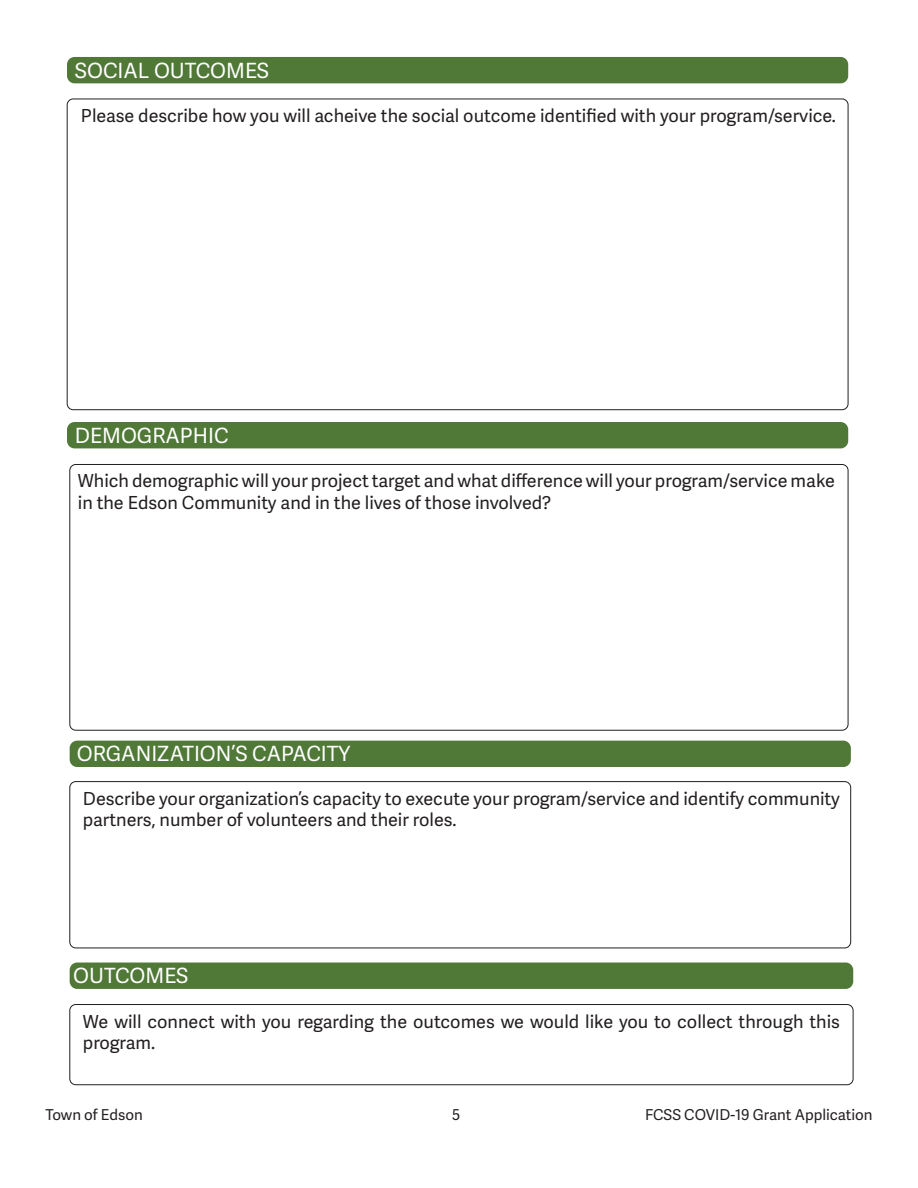
<style>
.page{position:relative;width:918px;height:1188px;background:#fff}
.page>*{position:absolute;margin:0;border:0;box-sizing:border-box;transform-origin:0 0}
.t1{font:21px "Adelle Sans";color:#fff}
.t2{font:18px/21.6px "Adelle Sans";color:#231f20}
.t3{font:15px "Adelle Sans";color:#231f20}
</style>
<div class="page">
<div style="left:67px;top:57px;width:781px;height:26px;background:#507837;border-radius:8px"></div>
<div style="left:70px;top:741px;width:781px;height:26px;background:#507837;border-radius:8px"></div>
<div style="left:70px;top:781px;width:781px;height:167px;border:1px solid #231f20;border-radius:6px"></div>
<div style="left:67px;top:422px;width:781px;height:26px;background:#507837;border-radius:8px"></div>
<div style="left:70px;top:963px;width:783px;height:26px;background:#507837;border-radius:8px"></div>
<div style="left:70px;top:1004px;width:783px;height:81px;border:1px solid #231f20;border-radius:6px"></div>
<p class="t1" style="left:75px;top:55px;width:196px">SOCIAL OUTCOMES</p>
<p class="t2" style="left:81px;top:105px;width:756px">Please describe how you will acheive the social outcome identified with your program/service.</p>
<p class="t1" style="left:75px;top:420px;width:155px">DEMOGRAPHIC</p>
<p class="t2" style="left:78px;top:469px;width:759px">Which demographic will your project target and what difference will your program/service make in the Edson Community and in the lives of those involved?</p>
<p class="t1" style="left:77px;top:739px;width:275px">ORGANIZATION’S CAPACITY</p>
<p class="t2" style="left:83px;top:787px;width:759px">Describe your organization’s capacity to execute your program/service and identify community partners, number of volunteers and their roles.</p>
<p class="t1" style="left:73px;top:961px;width:117px">OUTCOMES</p>
<p class="t2" style="left:83px;top:1010px;width:759px">We will connect with you regarding the outcomes we would like you to collect through this program.</p>
<p class="t3" style="left:46px;top:1104px;width:99px">Town of Edson</p>
<p class="t3" style="left:452px;top:1104px;width:10px">5</p>
<p class="t3" style="left:645px;top:1104px;width:229px">FCSS COVID-19 Grant Application</p>
</div>
